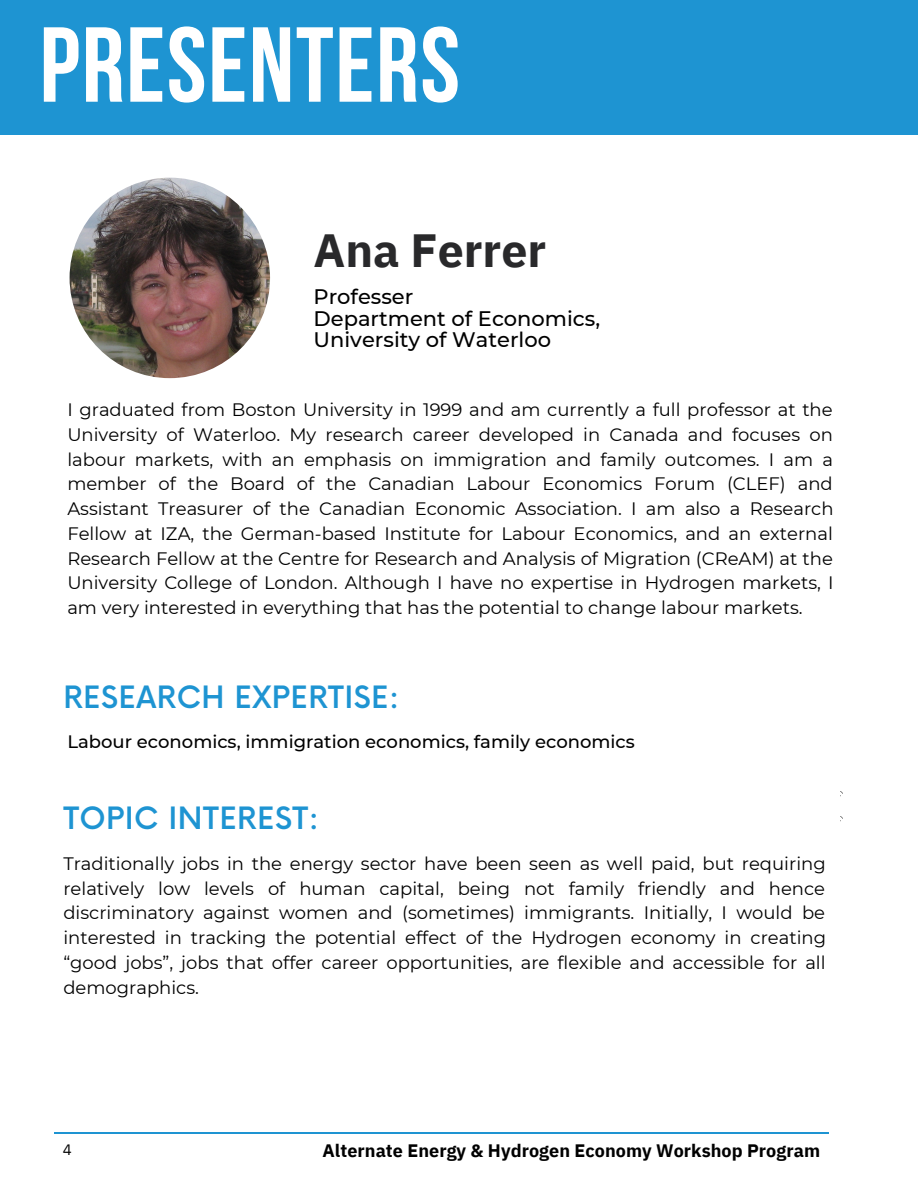
<style>
.page{position:relative;width:918px;height:1188px;background:#fff}
.page>*{position:absolute;margin:0;border:0;box-sizing:border-box;transform-origin:0 0}
.t1{font:700 106.35px "Bebas Neue";letter-spacing:.015em;color:#fff}
.t2{font:700 46.5px "IBM Plex Sans";color:#29292b}
.t3{font:500 30px "Now";letter-spacing:.015em;color:#1e94d2}
.t4{font:500 21px "Montserrat";color:#000}
.t5{font:18px/24.8px "Montserrat";color:#000;text-align:justify}
.t6{font:500 18px "Montserrat";color:#000}
.t7{font:700 18px "IBM Plex Sans";letter-spacing:.005em;color:#000}
.t8{font:15px "IBM Plex Sans";color:#000}
</style>
<div class="page">
<hr style="left:55px;top:1133px;width:773px;height:1px;background:#1e94d2">
<img style="left:69px;top:177px;width:202px;height:202px">
<div style="left:0;top:0;width:918px;height:135px;background:#1e94d2"></div>
<h1 class="t1" style="left:40px;top:22px;width:422px">PRESENTERS</h1>
<h2 class="t2" style="left:314px;top:219px;width:234px">Ana Ferrer</h2>
<p class="t4" style="left:314px;top:283px;width:101px">Professer</p>
<p class="t4" style="left:314px;top:306px;width:288px">Department of Economics,</p>
<p class="t4" style="left:314px;top:327px;width:239px">University of Waterloo</p>
<p class="t5" style="left:67px;top:397px;width:768px">I graduated from Boston University in 1999 and am currently a full professor at the University of Waterloo. My research career developed in Canada and focuses on labour markets, with an emphasis on immigration and family outcomes. I am a member of the Board of the Canadian Labour Economics Forum (CLEF) and Assistant Treasurer of the Canadian Economic Association. I am also a Research Fellow at IZA, the German-based Institute for Labour Economics, and an external Research Fellow at the Centre for Research and Analysis of Migration (CReAM) at the University College of London. Although I have no expertise in Hydrogen markets, I am very interested in everything that has the potential to change labour markets.</p>
<h3 class="t3" style="left:63px;top:681px;width:337px">RESEARCH EXPERTISE:</h3>
<p class="t6" style="left:67px;top:731px;width:569px">Labour economics, immigration economics, family economics</p>
<h3 class="t3" style="left:63px;top:802px;width:257px">TOPIC INTEREST:</h3>
<p class="t5" style="left:63px;top:851px;width:764px">Traditionally jobs in the energy sector have been seen as well paid, but requiring relatively low levels of human capital, being not family friendly and hence discriminatory against women and (sometimes) immigrants. Initially, I would be interested in tracking the potential effect of the Hydrogen economy in creating “good jobs”, jobs that offer career opportunities, are flexible and accessible for all demographics.</p>
<p class="t8" style="left:63px;top:1140px;width:10px">4</p>
<p class="t7" style="left:323px;top:1139px;width:499px">Alternate Energy &amp; Hydrogen Economy Workshop Program</p>
</div>
